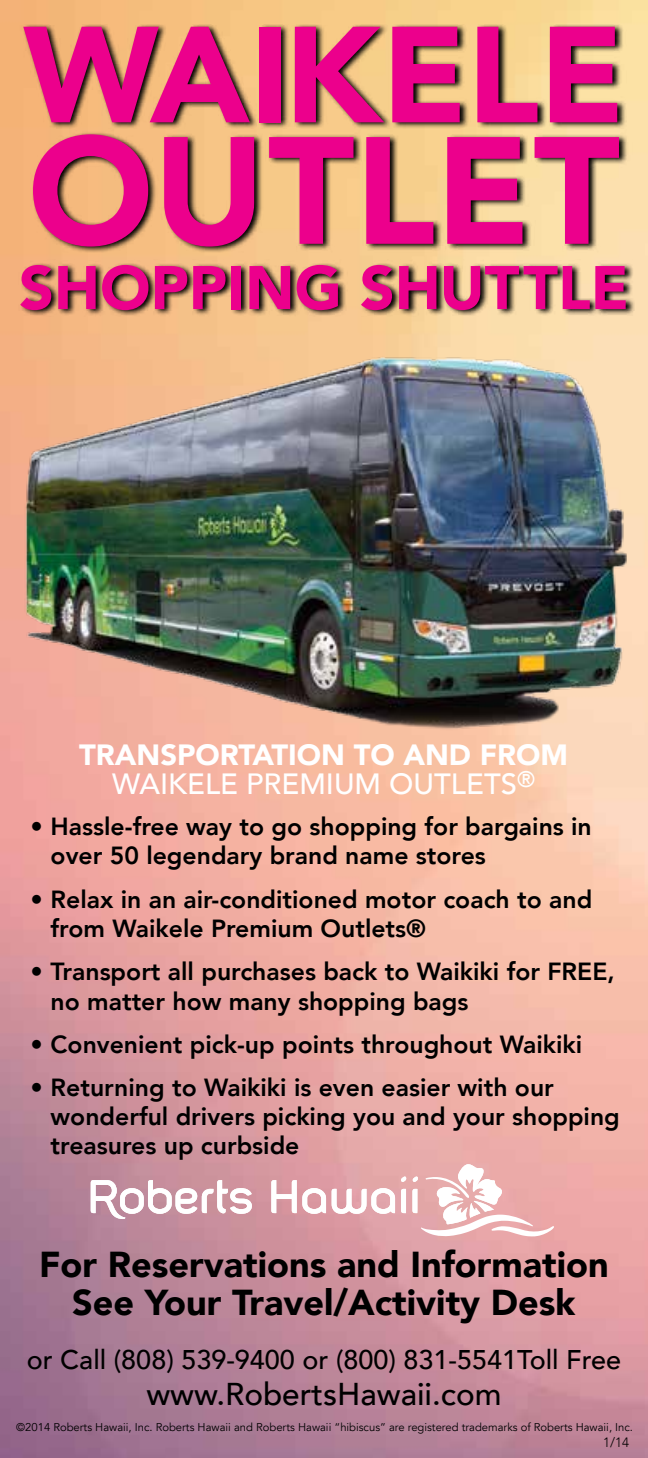
<style>
.page{position:relative;width:648px;height:1458px;background:#fff}
.page>*{position:absolute;margin:0;border:0;box-sizing:border-box;transform-origin:0 0}
.t1{font:900 150.75px "Avenir LT";color:#ec008c}
.t2{font:900 135px "Avenir LT";color:#ec008c}
.t3{font:900 60.75px "Avenir LT";color:#ec008c}
.t4{font:900 36px/38.2px "Avenir LT";color:#000;text-align:center}
.t5{font:500 31.5px "Avenir LT";color:#000}
.t6{font:900 29.25px "Avenir LT";color:#fff}
.t7{font:500 29.25px "Avenir LT";color:#fff}
.t8{font:500 27px "Avenir LT";color:#000}
.t9{font:800 24.75px/29.2px "Avenir LT";color:#000}
.t10{font:300 13.5px "Avenir LT";color:#000}
.t11{font:11.25px "Avenir LT";color:#000}
</style>
<div class="page">
<img style="left:0;top:0;width:648px;height:1458px">
<svg style="left:19px;top:24px;width:616px;height:292px"></svg>
<img style="left:0;top:321px;width:648px;height:414px">
<svg style="left:91px;top:1180px;width:161px;height:39px"></svg>
<svg style="left:271px;top:1180px;width:55px;height:34px"></svg>
<svg style="left:332px;top:1188px;width:63px;height:26px"></svg>
<svg style="left:401px;top:1164px;width:153px;height:72px"></svg>
<h2 class="t2" style="left:24px;top:-6px;width:602px">Waikele</h2>
<h1 class="t1" style="left:28px;top:100px;width:594px">Outlet</h1>
<h3 class="t3" style="left:19px;top:251px;width:611px">Shopping Shuttle</h3>
<p class="t6" style="left:79px;top:737px;width:421px">Transportatio n to and fro</p>
<p class="t6" style="left:540px;top:737px;width:29px">m</p>
<p class="t7" style="left:112px;top:767px;width:424px">Waikele Premium Outlets<sup>®</sup></p>
<p class="t9" style="left:51px;top:812px;width:543px;text-indent:-20px">• Hassle-free way to go shopping for bargains in over 50 legendary brand name stores</p>
<p class="t9" style="left:51px;top:884px;width:543px;text-indent:-20px">• Relax in an air-conditioned motor coach to and from Waikele Premium Outlets®</p>
<p class="t9" style="left:51px;top:957px;width:566px;text-indent:-20px">• Transport all purchases back to Waikiki for FREE, no matter how many shopping bags</p>
<p class="t9" style="left:30px;top:1029px;width:553px">• Convenient pick-up points throughout Waikiki</p>
<p class="t9" style="left:51px;top:1073px;width:571px;text-indent:-20px">• Returning to Waikiki is even easier with our wonderful drivers picking you and your shopping treasures up curbside</p>
<h3 class="t4" style="left:39px;top:1245px;width:571px">For Reservations and Information<br>See Your Travel/Activity Desk</h3>
<p class="t8" style="left:27px;top:1344px;width:596px">or Call (808) 539-9400 or (800) 831-5541Toll Free</p>
<p class="t5" style="left:146px;top:1376px;width:357px">www.RobertsHawaii.com</p>
<p class="t11" style="left:16px;top:1421px;width:618px">©2014 Roberts Hawaii, Inc. Roberts Hawaii and Roberts Hawaii “hibiscus” are registered trademarks of Roberts Hawaii, Inc.</p>
<p class="t10" style="left:603px;top:1435px;width:28px">1/14</p>
</div>
